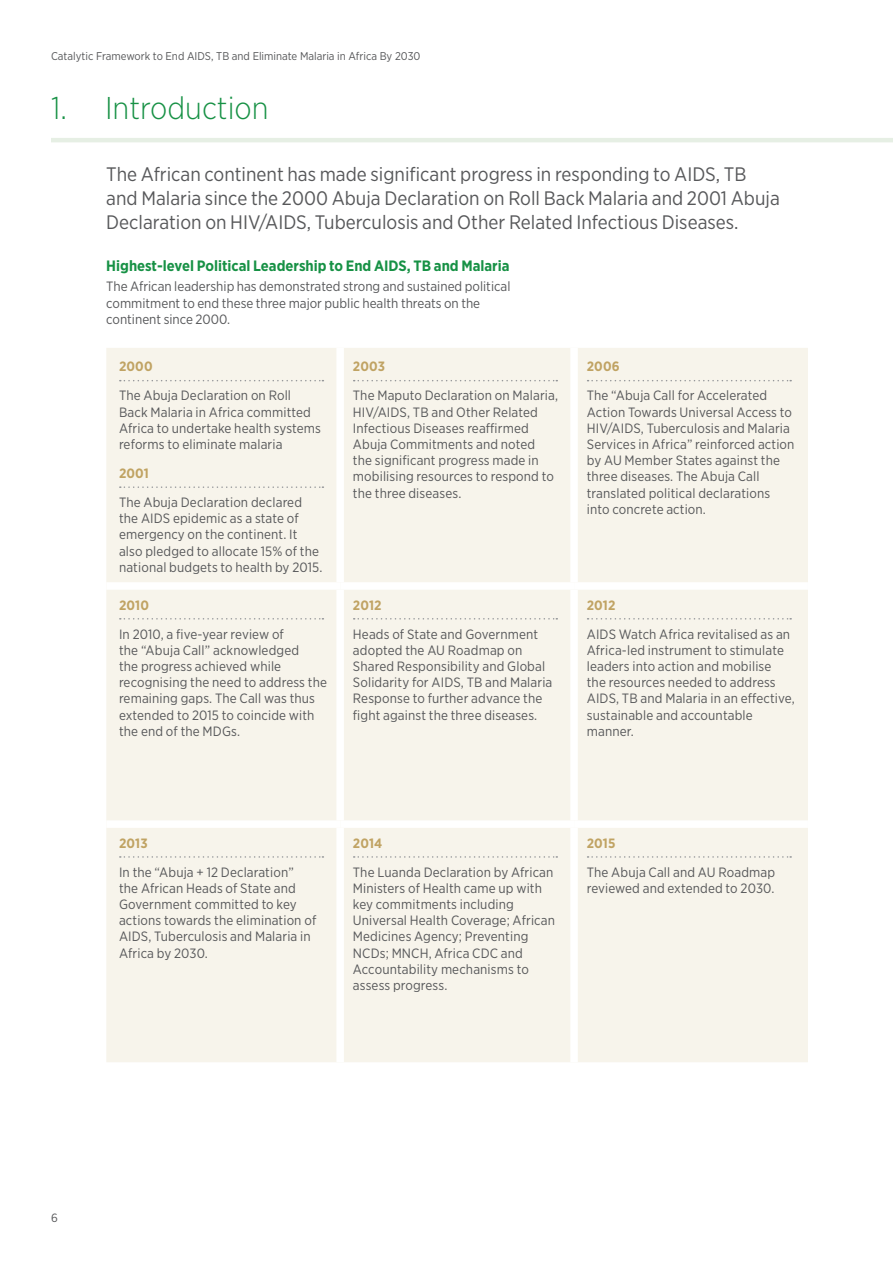
<style>
.page{position:relative;width:893px;height:1263px;background:#fff}
.page>*{position:absolute;margin:0;border:0;box-sizing:border-box;transform-origin:0 0}
.t1{font:300 31.5px "Gotham Narrow";color:#179145}
.t2{font:19.5px/24px "Gotham Narrow";color:#57585a}
.t3{font:700 15px "Gotham Narrow";color:#179145}
.t4{font:13.5px/16.2px "Gotham Narrow";letter-spacing:.01em;color:#57585a}
.t5{font:700 13.5px "Gotham Narrow";letter-spacing:.01em;color:#c0a363}
.t6{font:12px "Gotham Narrow";color:#57585a}
.t7{font:11.25px "Gotham Narrow";color:#57585a}
</style>
<div class="page">
<div style="left:106px;top:348px;width:702px;height:714px;background:#f7f4eb"></div>
<div style="left:336px;top:348px;width:8px;height:234px;background:#fff"></div>
<div style="left:570px;top:348px;width:8px;height:234px;background:#fff"></div>
<div style="left:106px;top:582px;width:234px;height:8px;background:#fff"></div>
<div style="left:340px;top:582px;width:234px;height:8px;background:#fff"></div>
<div style="left:336px;top:590px;width:8px;height:230px;background:#fff"></div>
<div style="left:574px;top:582px;width:234px;height:8px;background:#fff"></div>
<div style="left:570px;top:590px;width:8px;height:230px;background:#fff"></div>
<div style="left:106px;top:820px;width:234px;height:8px;background:#fff"></div>
<div style="left:340px;top:820px;width:234px;height:8px;background:#fff"></div>
<div style="left:336px;top:828px;width:8px;height:234px;background:#fff"></div>
<div style="left:574px;top:820px;width:234px;height:8px;background:#fff"></div>
<div style="left:570px;top:828px;width:8px;height:234px;background:#fff"></div>
<svg style="left:120px;top:380px;width:203px;height:1px"></svg>
<svg style="left:120px;top:486px;width:203px;height:2px"></svg>
<svg style="left:354px;top:380px;width:203px;height:1px"></svg>
<svg style="left:588px;top:380px;width:203px;height:1px"></svg>
<svg style="left:120px;top:618px;width:203px;height:1px"></svg>
<svg style="left:354px;top:618px;width:203px;height:1px"></svg>
<svg style="left:588px;top:618px;width:203px;height:1px"></svg>
<svg style="left:120px;top:856px;width:203px;height:2px"></svg>
<svg style="left:354px;top:856px;width:203px;height:2px"></svg>
<svg style="left:588px;top:856px;width:203px;height:2px"></svg>
<hr style="left:51px;top:138px;width:842px;height:4px;background:#e6efe4">
<p class="t7" style="left:51px;top:49px;width:371px">Catalytic Framework to End AIDS, TB and Eliminate Malaria in Africa By 2030</p>
<h1 class="t1" style="left:51px;top:88px;width:219px">1. Introduction</h1>
<p class="t2" style="left:106px;top:162px;width:675px">The African continent has made significant progress in responding to AIDS, TB and Malaria since the 2000 Abuja Declaration on Roll Back Malaria and 2001 Abuja<br>Declaration on HIV/AIDS, Tuberculosis and Other Related Infectious Diseases.</p>
<p class="t3" style="left:106px;top:256px;width:405px">Highest-level Political Leadership to End AIDS, TB and Malaria</p>
<p class="t4" style="left:106px;top:278px;width:406px">The African leadership has demonstrated strong and sustained political commitment to end these three major public health threats on the continent since 2000.</p>
<p class="t5" style="left:119px;top:358px;width:35px">2000</p>
<p class="t4" style="left:119px;top:387px;width:203px">The Abuja Declaration on Roll<br>Back Malaria in Africa committed<br>Africa to undertake health systems reforms to eliminate malaria</p>
<p class="t5" style="left:119px;top:464px;width:31px">2001</p>
<p class="t4" style="left:119px;top:494px;width:205px">The Abuja Declaration declared the AIDS epidemic as a state of emergency on the continent. It also pledged to allocate 15% of the national budgets to health by 2015.</p>
<p class="t5" style="left:353px;top:358px;width:34px">2003</p>
<p class="t4" style="left:353px;top:387px;width:207px">The Maputo Declaration on Malaria,<br>HIV/AIDS, TB and Other Related<br>Infectious Diseases reaffirmed<br>Abuja Commitments and noted<br>the significant progress made in mobilising resources to respond to the three diseases.</p>
<p class="t5" style="left:119px;top:596px;width:31px">2010</p>
<p class="t4" style="left:119px;top:625px;width:209px">In 2010, a five-year review of<br>the “Abuja Call” acknowledged<br>the progress achieved while recognising the need to address the remaining gaps. The Call was thus extended to 2015 to coincide with the end of the MDGs.</p>
<p class="t5" style="left:353px;top:596px;width:30px">2012</p>
<p class="t4" style="left:353px;top:625px;width:201px">Heads of State and Government adopted the AU Roadmap on<br>Shared Responsibility and Global<br>Solidarity for AIDS, TB and Malaria<br>Response to further advance the fight against the three diseases.</p>
<p class="t5" style="left:587px;top:358px;width:34px">2006</p>
<p class="t4" style="left:587px;top:387px;width:209px">The “Abuja Call for Accelerated<br>Action Towards Universal Access to<br>HIV/AIDS, Tuberculosis and Malaria<br>Services in Africa” reinforced action by AU Member States against the three diseases. The Abuja Call translated political declarations into concrete action.</p>
<p class="t5" style="left:587px;top:596px;width:30px">2012</p>
<p class="t4" style="left:587px;top:625px;width:209px">AIDS Watch Africa revitalised as an<br>Africa-led instrument to stimulate leaders into action and mobilise<br>the resources needed to address<br>AIDS, TB and Malaria in an effective, sustainable and accountable manner.</p>
<p class="t5" style="left:119px;top:834px;width:30px">2013</p>
<p class="t4" style="left:119px;top:863px;width:199px">In the “Abuja + 12 Declaration” the African Heads of State and<br>Government committed to key actions towards the elimination of<br>AIDS, Tuberculosis and Malaria in<br>Africa by 2030.</p>
<p class="t5" style="left:353px;top:834px;width:31px">2014</p>
<p class="t4" style="left:353px;top:863px;width:204px">The Luanda Declaration by African<br>Ministers of Health came up with key commitments including<br>Universal Health Coverage; African<br>Medicines Agency; Preventing<br>NCDs; MNCH, Africa CDC and<br>Accountability mechanisms to assess progress.</p>
<p class="t5" style="left:587px;top:834px;width:30px">2015</p>
<p class="t4" style="left:587px;top:863px;width:190px">The Abuja Call and AU Roadmap reviewed and extended to 2030.</p>
<p class="t6" style="left:51px;top:1210px;width:8px">6</p>
</div>
